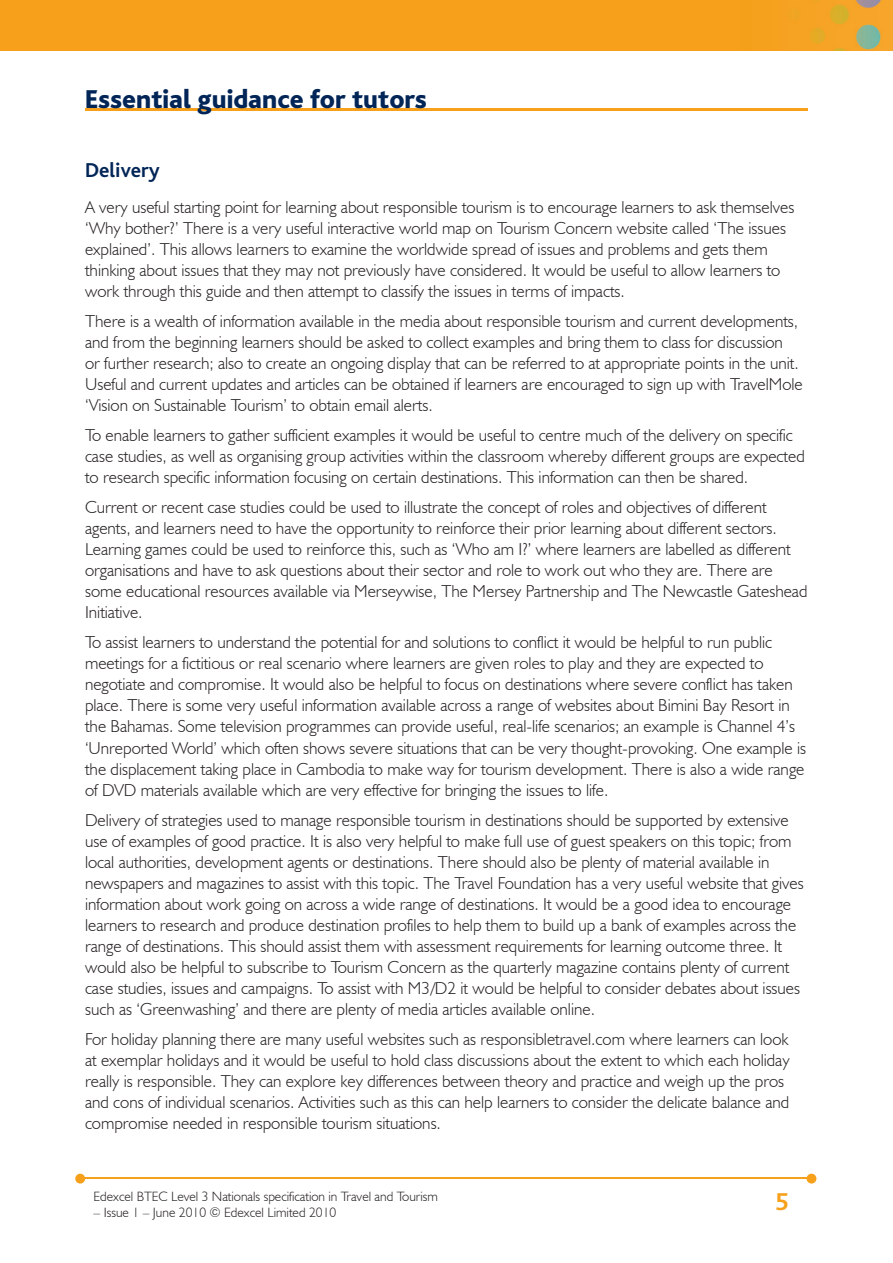
<style>
.page{position:relative;width:893px;height:1263px;background:#fff}
.page>*{position:absolute;margin:0;border:0;box-sizing:border-box;transform-origin:0 0}
.t1{font:800 27px "Bliss";color:#002556}
.t2{font:700 25.5px "Bliss";color:#f6a01b}
.t3{font:700 21px "Bliss";color:#002556}
.t4{font:300 17.25px/21px "Humanist 521 BT";color:#231f20}
.t5{font:300 13.5px "Humanist 521 BT";color:#231f20}
</style>
<div class="page">
<img style="left:0;top:0;width:893px;height:51px">
<hr style="left:82px;top:1178px;width:728px;height:1px;background:#f6a01b">
<svg style="left:807px;top:1174px;width:9px;height:9px"></svg>
<svg style="left:75px;top:1174px;width:10px;height:9px"></svg>
<hr style="left:85px;top:108px;width:723px;height:2px;background:#f6a01b">
<h1 class="t1" style="left:85px;top:85px;width:344px">Essential guidance for tutors</h1>
<p class="t3" style="left:85px;top:160px;width:76px">Delivery</p>
<p class="t4" style="left:85px;top:197px;width:711px">A very useful starting point for learning about responsible tourism is to encourage learners to ask themselves ‘Why bother?’ There is a very useful interactive world map on Tourism Concern website called ‘The issues explained’. This allows learners to examine the worldwide spread of issues and problems and gets them thinking about issues that they may not previously have considered. It would be useful to allow learners to work through this guide and then attempt to classify the issues in terms of impacts.</p>
<p class="t4" style="left:85px;top:311px;width:719px">There is a wealth of information available in the media about responsible tourism and current developments, and from the beginning learners should be asked to collect examples and bring them to class for discussion<br>or further research; also to create an ongoing display that can be referred to at appropriate points in the unit.<br>Useful and current updates and articles can be obtained if learners are encouraged to sign up with TravelMole ‘Vision on Sustainable Tourism’ to obtain email alerts.</p>
<p class="t4" style="left:85px;top:425px;width:721px">To enable learners to gather sufficient examples it would be useful to centre much of the delivery on specific case studies, as well as organising group activities within the classroom whereby different groups are expected to research specific information focusing on certain destinations. This information can then be shared.</p>
<p class="t4" style="left:85px;top:497px;width:724px">Current or recent case studies could be used to illustrate the concept of roles and objectives of different agents, and learners need to have the opportunity to reinforce their prior learning about different sectors.<br>Learning games could be used to reinforce this, such as ‘Who am I?’ where learners are labelled as different organisations and have to ask questions about their sector and role to work out who they are. There are some educational resources available via Merseywise, The Mersey Partnership and The Newcastle Gateshead Initiative.</p>
<p class="t4" style="left:85px;top:632px;width:722px">To assist learners to understand the potential for and solutions to conflict it would be helpful to run public meetings for a fictitious or real scenario where learners are given roles to play and they are expected to negotiate and compromise. It would also be helpful to focus on destinations where severe conflict has taken place. There is some very useful information available across a range of websites about Bimini Bay Resort in the Bahamas. Some television programmes can provide useful, real-life scenarios; an example is Channel 4’s ‘Unreported World’ which often shows severe situations that can be very thought-provoking. One example is the displacement taking place in Cambodia to make way for tourism development. There is also a wide range of DVD materials available which are very effective for bringing the issues to life.</p>
<p class="t4" style="left:85px;top:809px;width:720px">Delivery of strategies used to manage responsible tourism in destinations should be supported by extensive use of examples of good practice. It is also very helpful to make full use of guest speakers on this topic; from local authorities, development agents or destinations. There should also be plenty of material available in newspapers and magazines to assist with this topic. The Travel Foundation has a very useful website that gives information about work going on across a wide range of destinations. It would be a good idea to encourage learners to research and produce destination profiles to help them to build up a bank of examples across the range of destinations. This should assist them with assessment requirements for learning outcome three. It would also be helpful to subscribe to Tourism Concern as the quarterly magazine contains plenty of current case studies, issues and campaigns. To assist with M3/D2 it would be helpful to consider debates about issues such as ‘Greenwashing’ and there are plenty of media articles available online.</p>
<p class="t4" style="left:85px;top:1028px;width:706px">For holiday planning there are many useful websites such as responsibletravel.com where learners can look at exemplar holidays and it would be useful to hold class discussions about the extent to which each holiday really is responsible. They can explore key differences between theory and practice and weigh up the pros and cons of individual scenarios. Activities such as this can help learners to consider the delicate balance and compromise needed in responsible tourism situations.</p>
<p class="t5" style="left:94px;top:1188px;width:346px">Edexcel BTEC Level 3 Nationals specification in Travel and Tourism</p>
<p class="t5" style="left:94px;top:1204px;width:244px">– Issue 1 – June 2010 © Edexcel Limited 2010</p>
<h2 class="t2" style="left:775px;top:1189px;width:15px">5</h2>
</div>
